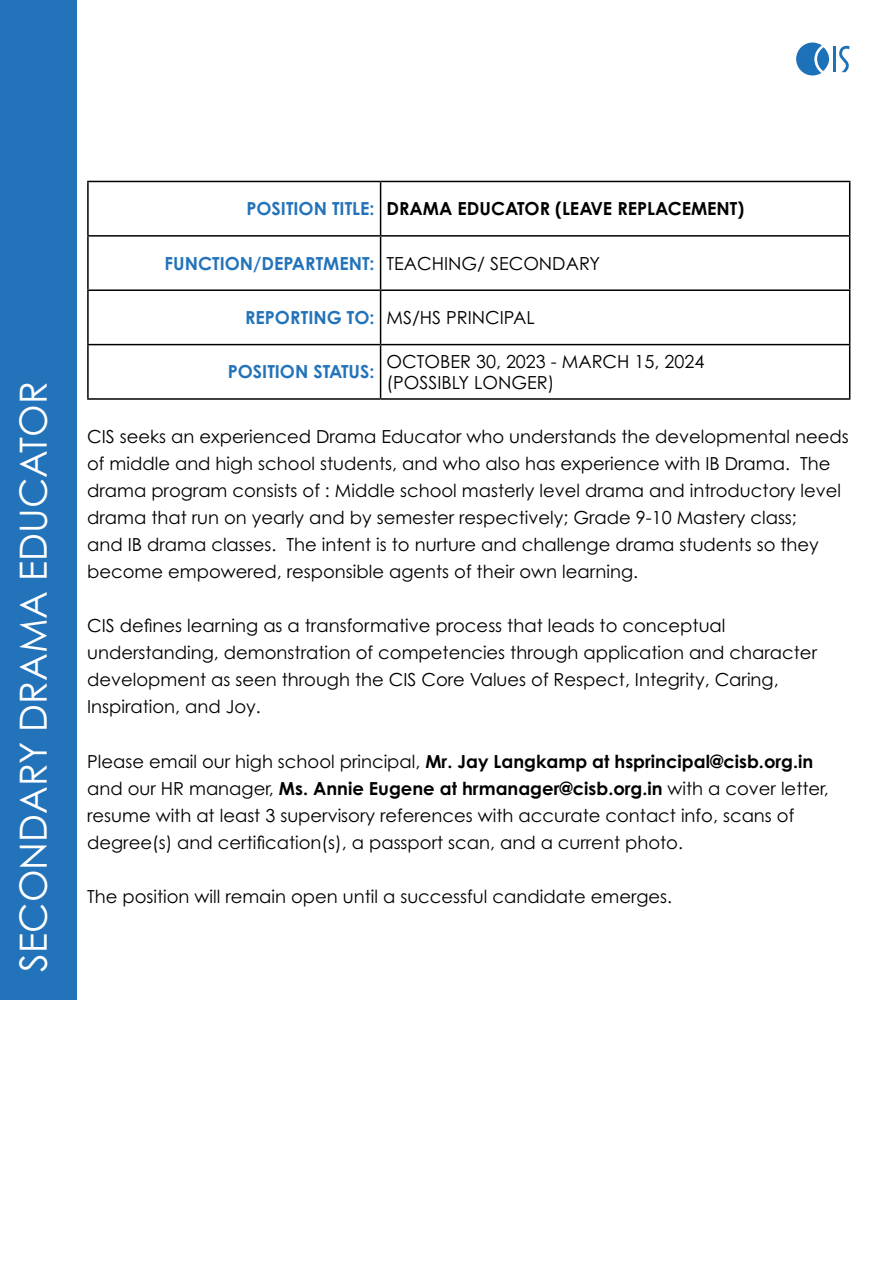
<style>
.page{position:relative;width:893px;height:1263px;background:#fff}
.page>*{position:absolute;margin:0;border:0;box-sizing:border-box;transform-origin:0 0}
.t1{font:37.5px "Century Gothic Pro";color:#fff}
.t2{font:18px/27px "Century Gothic Pro";color:#000}
.t3{font:700 18px "Century Gothic Pro";color:#000}
.t4{font:700 18px "Century Gothic Pro";color:#2373ba}
.t5{font:700 18px "Century Gothic Pro";color:#2273b9}
.s1{color:#2373ba}
.s2{font-weight:400;color:#000}
.s3{font-weight:700;color:#2373ba}
.s4{font-weight:700}
</style>
<div class="page">
<div style="left:0;top:0;width:76px;height:1000px;background:#2273b9"></div>
<hr style="left:87px;top:181px;width:294px;height:1px;background:#000">
<hr style="left:87px;top:182px;width:2px;height:53px;background:#000">
<hr style="left:381px;top:181px;width:469px;height:1px;background:#000">
<hr style="left:380px;top:182px;width:1px;height:53px;background:#000">
<hr style="left:849px;top:182px;width:1px;height:53px;background:#000">
<hr style="left:87px;top:235px;width:294px;height:2px;background:#000">
<hr style="left:87px;top:237px;width:2px;height:52px;background:#000">
<hr style="left:381px;top:235px;width:469px;height:2px;background:#000">
<hr style="left:380px;top:237px;width:1px;height:52px;background:#000">
<hr style="left:849px;top:237px;width:1px;height:52px;background:#000">
<hr style="left:87px;top:289px;width:294px;height:2px;background:#000">
<hr style="left:87px;top:291px;width:2px;height:53px;background:#000">
<hr style="left:381px;top:289px;width:469px;height:2px;background:#000">
<hr style="left:380px;top:291px;width:1px;height:53px;background:#000">
<hr style="left:849px;top:291px;width:1px;height:53px;background:#000">
<hr style="left:87px;top:344px;width:294px;height:1px;background:#000">
<hr style="left:87px;top:345px;width:2px;height:53px;background:#000">
<hr style="left:381px;top:344px;width:469px;height:1px;background:#000">
<hr style="left:380px;top:345px;width:1px;height:53px;background:#000">
<hr style="left:849px;top:345px;width:1px;height:53px;background:#000">
<hr style="left:87px;top:398px;width:294px;height:2px;background:#000">
<hr style="left:381px;top:398px;width:469px;height:2px;background:#000">
<hr style="left:833px;top:46px;width:3px;height:26px;background:#1d71b8">
<svg style="left:839px;top:46px;width:10px;height:26px"></svg>
<svg style="left:796px;top:42px;width:33px;height:34px"></svg>
<h1 class="t1" style="left:10px;top:972px;width:591px;rotate:-90deg">SECONDARY DRAMA EDUCATOR</h1>
<p class="t3" style="left:246px;top:198px;width:499px"><span class="s1">POSITION TITLE:</span> DRAMA EDUCATOR (LEAVE REPLACEMENT)</p>
<p class="t4" style="left:165px;top:252px;width:437px">FUNCTION/DEPARTMENT: <span class="s2">TEACHING/ SECONDARY</span></p>
<p class="t2" style="left:245px;top:304px;width:291px"><span class="s3">REPORTING TO:</span> MS/HS PRINCIPAL</p>
<p class="t5" style="left:228px;top:361px;width:148px">POSITION <span class="s1">STATUS:</span></p>
<p class="t2" style="left:387px;top:350px;width:319px;line-height:21.6px">OCTOBER 30, 2023 - MARCH 15, 2024 (POSSIBLY LONGER)</p>
<p class="t2" style="left:87px;top:423px;width:763px">CIS seeks an experienced Drama Educator who understands the developmental needs of middle and high school students, and who also has experience with IB Drama. The drama program consists of : Middle school masterly level drama and introductory level drama that run on yearly and by semester respectively; Grade 9-10 Mastery class;<br>and IB drama classes. The intent is to nurture and challenge drama students so they become empowered, responsible agents of their own learning.</p>
<p class="t2" style="left:87px;top:612px;width:731px">CIS defines learning as a transformative process that leads to conceptual understanding, demonstration of competencies through application and character development as seen through the CIS Core Values of Respect, Integrity, Caring, Inspiration, and Joy.</p>
<p class="t2" style="left:87px;top:747px;width:743px">Please email our high school principal, <span class="s4">Mr. Jay Langkamp at hsprincipal@cisb.org.in </span>and our HR manager, <span class="s4">Ms. Annie Eugene at hrmanager@cisb.org.in</span> with a cover letter, resume with at least 3 supervisory references with accurate contact info, scans of degree(s) and certification(s), a passport scan, and a current photo.</p>
<p class="t2" style="left:87px;top:882px;width:587px">The position will remain open until a successful candidate emerges.</p>
</div>
